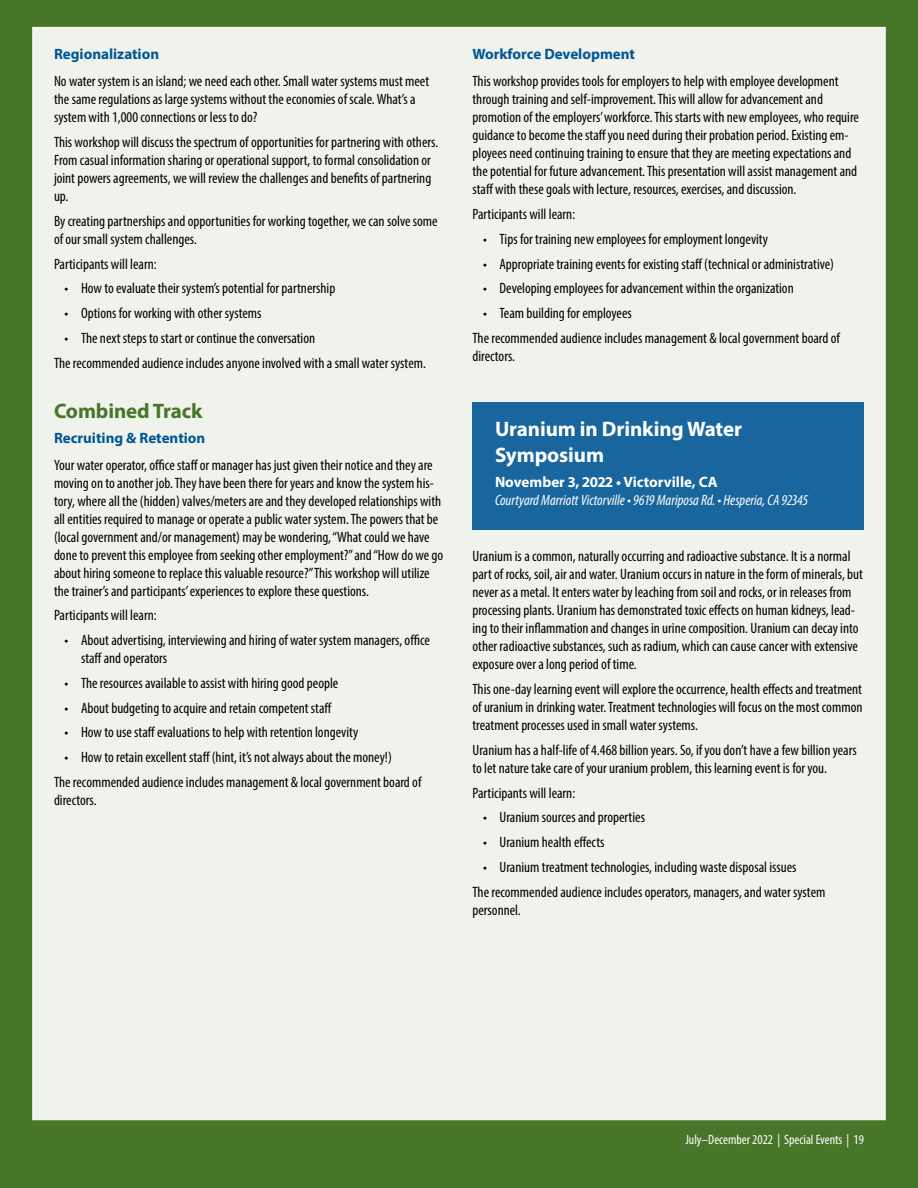
<style>
.page{position:relative;width:918px;height:1188px;background:#487629}
.page>*{position:absolute;margin:0;border:0;box-sizing:border-box;transform-origin:0 0}
.t1{font:700 21px/25.5px "Myriad Pro";letter-spacing:-.005em;color:#fff}
.t2{font:700 21px "Myriad Pro";letter-spacing:-.005em;color:#487629}
.t3{font:condensed 15px/18px "Myriad Pro";color:#000}
.t4{font:italic condensed 15px "Myriad Pro";color:#fff}
.t5{font:700 15px "Myriad Pro";color:#005695}
.t6{font:700 15px "Myriad Pro";color:#fff}
.t7{font:condensed 13.5px "Myriad Pro";color:#fff}
</style>
<div class="page">
<div style="left:32px;top:27px;width:854px;height:1093px;background:#eff3ec;border:1px solid #fff"></div>
<div style="left:472px;top:402px;width:392px;height:128px;background:#18669d"></div>
<p class="t5" style="left:54px;top:44px;width:107px">Regionalization</p>
<p class="t3" style="left:54px;top:72px;width:377px">No water system is an island; we need each other. Small water systems must meet the same regulations as large systems without the economies of scale. What’s a system with 1,000 connections or less to do?</p>
<p class="t3" style="left:54px;top:133px;width:386px">This workshop will discuss the spectrum of opportunities for partnering with others.<br>From casual information sharing or operational support, to formal consolidation or joint powers agreements, we will review the challenges and benefits of partnering up.</p>
<p class="t3" style="left:54px;top:212px;width:385px">By creating partnerships and opportunities for working together, we can solve some of our small system challenges.</p>
<p class="t3" style="left:54px;top:254px;width:104px">Participants will learn:</p>
<p class="t3" style="left:64px;top:279px;width:272px">• How to evaluate their system’s potential for partnership</p>
<p class="t3" style="left:64px;top:304px;width:199px">• Options for working with other systems</p>
<p class="t3" style="left:54px;top:325px;width:374px;line-height:24.8px;text-indent:10px">• The next steps to start or continue the conversation<br>The recommended audience includes anyone involved with a small water system.</p>
<h1 class="t2" style="left:54px;top:397px;width:150px">Combined Track</h1>
<p class="t5" style="left:54px;top:428px;width:153px">Recruiting &amp; Retention</p>
<p class="t3" style="left:54px;top:455px;width:391px">Your water operator, office staff or manager has just given their notice and they are moving on to another job. They have been there for years and know the system his&shy;tory, where all the (hidden) valves/meters are and they developed relationships with all entities required to manage or operate a public water system. The powers that be (local government and/or management) may be wondering, “What could we have done to prevent this employee from seeking other employment?” and “How do we go about hiring someone to replace this valuable resource?” This workshop will utilize the trainer’s and participants’ experiences to explore these questions.</p>
<p class="t3" style="left:54px;top:606px;width:104px">Participants will learn:</p>
<p class="t3" style="left:81px;top:631px;width:350px;text-indent:-16px">• About advertising, interviewing and hiring of water system managers, office staff and operators</p>
<p class="t3" style="left:64px;top:674px;width:275px">• The resources available to assist with hiring good people</p>
<p class="t3" style="left:64px;top:698px;width:269px">• About budgeting to acquire and retain competent staff</p>
<p class="t3" style="left:64px;top:723px;width:295px">• How to use staff evaluations to help with retention longevity</p>
<p class="t3" style="left:54px;top:744px;width:369px;line-height:24.8px;text-indent:10px">• How to retain excellent staff (hint, it’s not always about the money!)<br>The recommended audience includes management &amp; local government board of</p>
<p class="t3" style="left:54px;top:791px;width:44px">directors.</p>
<p class="t5" style="left:472px;top:44px;width:164px">Workforce Development</p>
<p class="t3" style="left:472px;top:72px;width:388px">This workshop provides tools for employers to help with employee development through training and self-improvement. This will allow for advancement and promotion of the employers’ workforce. This starts with new employees, who require guidance to become the staff you need during their probation period. Existing em&shy;ployees need continuing training to ensure that they are meeting expectations and the potential for future advancement. This presentation will assist management and staff with these goals with lecture, resources, exercises, and discussion.</p>
<p class="t3" style="left:472px;top:205px;width:104px">Participants will learn:</p>
<p class="t3" style="left:483px;top:230px;width:287px">• Tips for training new employees for employment longevity</p>
<p class="t3" style="left:483px;top:254px;width:353px">• Appropriate training events for existing staff (technical or administrative)</p>
<p class="t3" style="left:483px;top:279px;width:312px">• Developing employees for advancement within the organization</p>
<p class="t3" style="left:472px;top:300px;width:369px;line-height:24.8px;text-indent:10px">• Team building for employees<br>The recommended audience includes management &amp; local government board of</p>
<p class="t3" style="left:472px;top:347px;width:44px">directors.</p>
<h1 class="t1" style="left:495px;top:416px;width:249px">Uranium in Drinking Water<br>Symposium</h1>
<p class="t6" style="left:495px;top:472px;width:224px">November 3, 2022 • Victorville, CA</p>
<p class="t4" style="left:495px;top:491px;width:314px">Courtyard Marriott Victorville • 9619 Mariposa Rd. • Hesperia, CA 92345</p>
<p class="t3" style="left:472px;top:547px;width:392px">Uranium is a common, naturally occurring and radioactive substance. It is a normal part of rocks, soil, air and water. Uranium occurs in nature in the form of minerals, but never as a metal. It enters water by leaching from soil and rocks, or in releases from processing plants. Uranium has demonstrated toxic effects on human kidneys, lead&shy;ing to their inflammation and changes in urine composition. Uranium can decay into other radioactive substances, such as radium, which can cause cancer with extensive exposure over a long period of time.</p>
<p class="t3" style="left:472px;top:680px;width:391px;text-align:justify">This one-day learning event will explore the occurrence, health effects and treatment of uranium in drinking water. Treatment technologies will focus on the most common treatment processes used in small water systems.</p>
<p class="t3" style="left:472px;top:741px;width:386px">Uranium has a half-life of 4.468 billion years. So, if you don’t have a few billion years to let nature take care of your uranium problem, this learning event is for you.</p>
<p class="t3" style="left:472px;top:784px;width:104px">Participants will learn:</p>
<p class="t3" style="left:483px;top:808px;width:164px">• Uranium sources and properties</p>
<p class="t3" style="left:483px;top:833px;width:123px">• Uranium health effects</p>
<p class="t3" style="left:472px;top:854px;width:354px;line-height:24.8px;text-indent:10px">• Uranium treatment technologies, including waste disposal issues<br>The recommended audience includes operators, managers, and water system</p>
<p class="t3" style="left:472px;top:901px;width:50px">personnel.</p>
<p class="t7" style="left:685px;top:1132px;width:180px">July–December 2022 | Special Events | 19</p>
</div>
